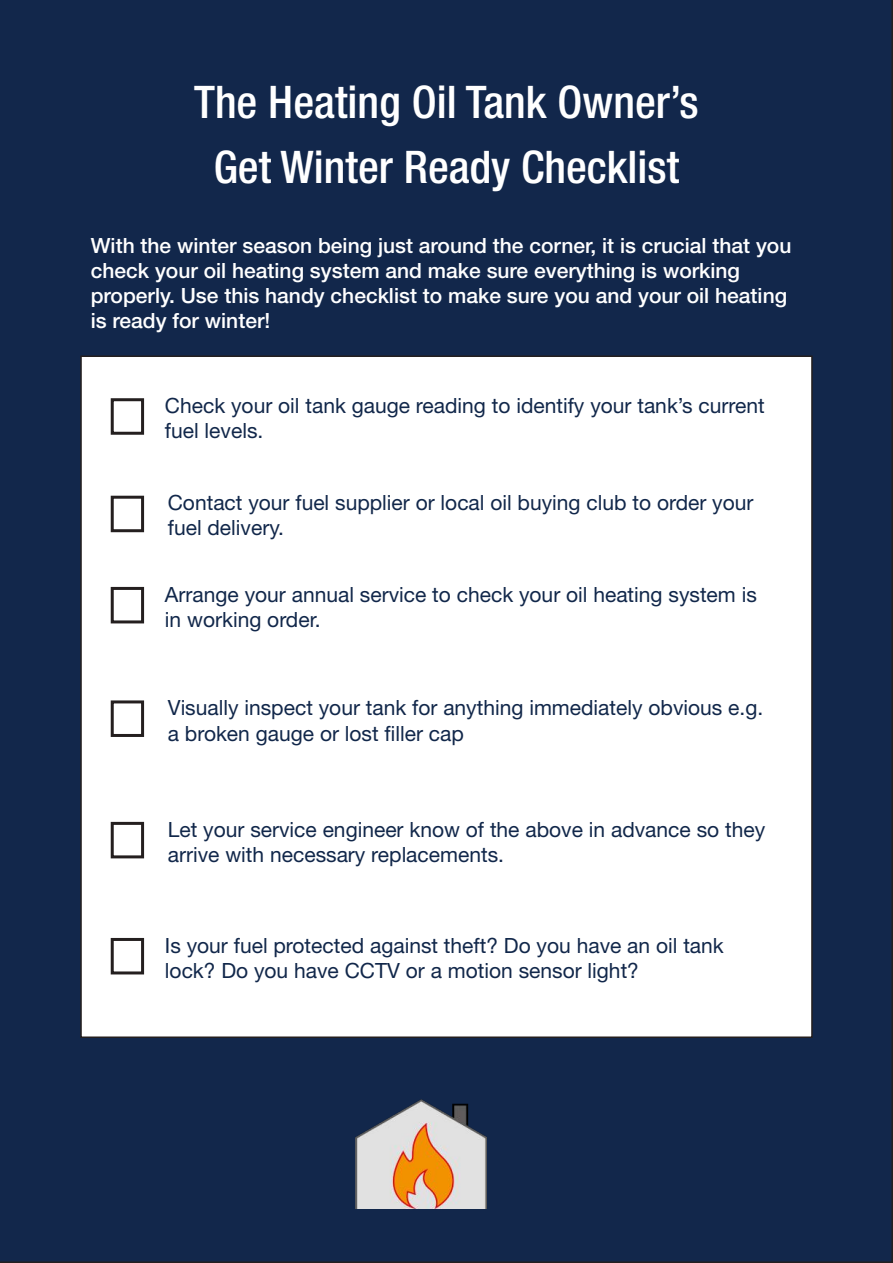
<style>
.page{position:relative;width:893px;height:1263px;background:#fff}
.page>*{position:absolute;margin:0;border:0;box-sizing:border-box;transform-origin:0 0}
.t1{font:500 condensed 45px/64.8px "Helvetica Neue LT Std";color:#fff;text-align:center}
.t2{font:21px/25.2px "Helvetica Neue LT Std";color:#11274a}
.t3{font:500 21px/25.2px "Helvetica Neue LT Std";color:#fff}
</style>
<div class="page">
<div style="left:0;top:0;width:892px;height:1263px;background:#12274b"></div>
<div style="left:81px;top:356px;width:731px;height:681px;background:#fff"></div>
<div style="left:111px;top:398px;width:33px;height:37px;border:3px solid #241f1f"></div>
<div style="left:111px;top:496px;width:33px;height:36px;border:3px solid #241f1f"></div>
<div style="left:111px;top:587px;width:33px;height:36px;border:3px solid #241f1f"></div>
<div style="left:111px;top:700px;width:33px;height:37px;border:3px solid #241f1f"></div>
<div style="left:111px;top:822px;width:33px;height:36px;border:3px solid #241f1f"></div>
<div style="left:111px;top:938px;width:33px;height:36px;border:3px solid #241f1f"></div>
<img style="left:356px;top:1100px;width:130px;height:109px">
<h1 class="t1" style="left:194px;top:69px;width:506px">The Heating Oil Tank Owner’s<br>Get Winter Ready Checklist</h1>
<p class="t3" style="left:91px;top:232px;width:702px">With the winter season being just around the corner, it is crucial that you check your oil heating system and make sure everything is working properly. Use this handy checklist to make sure you and your oil heating is ready for winter!</p>
<p class="t2" style="left:165px;top:393px;width:601px">Check your oil tank gauge reading to identify your tank’s current fuel levels.</p>
<p class="t2" style="left:168px;top:490px;width:587px">Contact your fuel supplier or local oil buying club to order your fuel delivery.</p>
<p class="t2" style="left:165px;top:582px;width:593px">Arrange your annual service to check your oil heating system is in working order.</p>
<p class="t2" style="left:168px;top:695px;width:597px">Visually inspect your tank for anything immediately obvious e.g. a broken gauge or lost filler cap</p>
<p class="t2" style="left:168px;top:817px;width:599px">Let your service engineer know of the above in advance so they arrive with necessary replacements.</p>
<p class="t2" style="left:165px;top:933px;width:560px">Is your fuel protected against theft? Do you have an oil tank lock? Do you have CCTV or a motion sensor light?</p>
</div>
